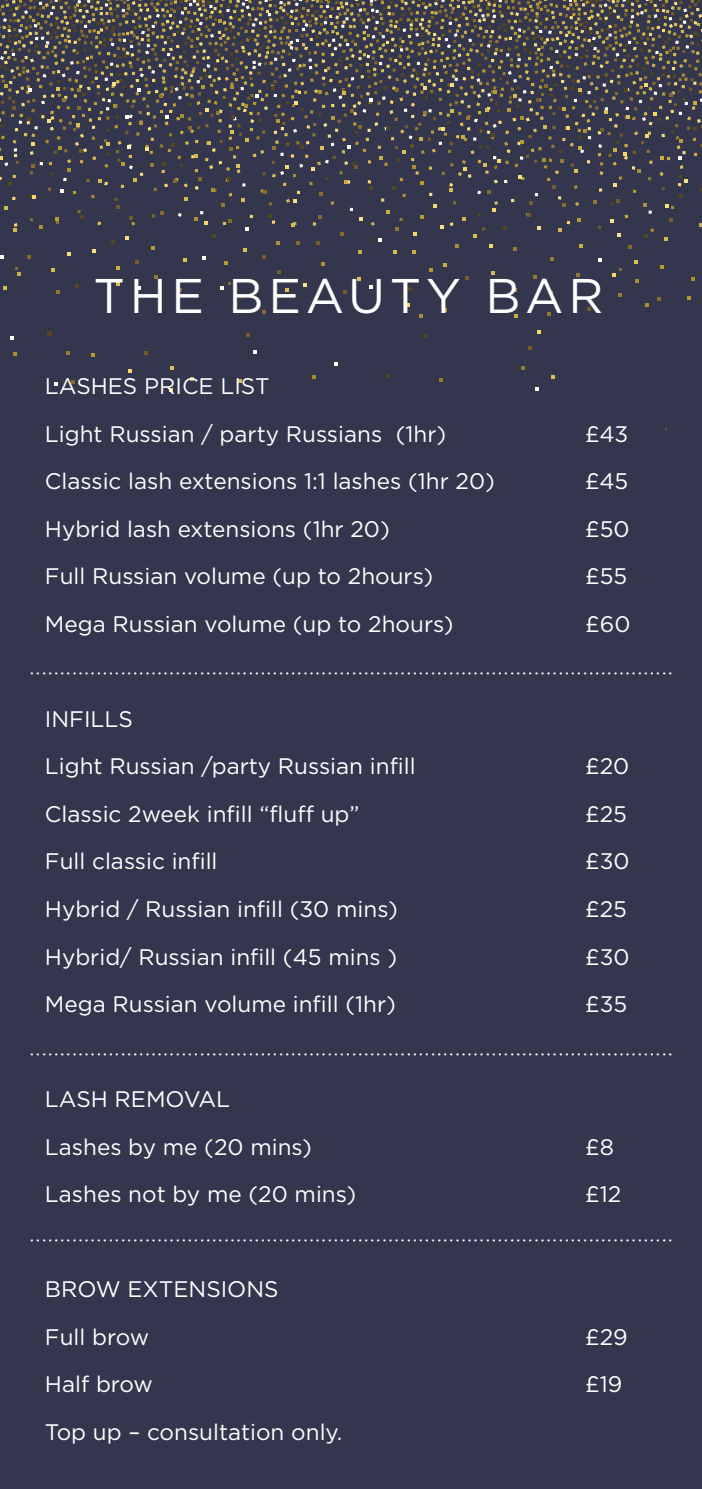
<style>
.page{position:relative;width:702px;height:1489px;background:#fff}
.page>*{position:absolute;margin:0;border:0;box-sizing:border-box;transform-origin:0 0}
.t1{font:48.5px "Gotham";letter-spacing:.1em;color:#fff}
.t2{font:22.5px/47.5px "Gotham";color:#fff}
.t3{font:22.5px "Grand Hotel";color:#fff}
</style>
<div class="page">
<div style="left:0;top:0;width:702px;height:1488px;background:#33364d"></div>
<svg style="left:170px;top:366px;width:4px;height:3px"></svg>
<svg style="left:521px;top:366px;width:3px;height:4px"></svg>
<svg style="left:169px;top:388px;width:4px;height:3px"></svg>
<svg style="left:535px;top:387px;width:3px;height:4px"></svg>
<svg style="left:190px;top:377px;width:4px;height:3px"></svg>
<svg style="left:312px;top:375px;width:4px;height:3px"></svg>
<svg style="left:54px;top:382px;width:4px;height:4px"></svg>
<svg style="left:13px;top:352px;width:4px;height:3px"></svg>
<svg style="left:11px;top:336px;width:3px;height:4px"></svg>
<svg style="left:334px;top:362px;width:3px;height:4px"></svg>
<svg style="left:238px;top:379px;width:3px;height:4px"></svg>
<svg style="left:128px;top:369px;width:3px;height:4px"></svg>
<svg style="left:91px;top:353px;width:4px;height:4px"></svg>
<svg style="left:253px;top:350px;width:4px;height:4px"></svg>
<svg style="left:537px;top:330px;width:4px;height:4px"></svg>
<svg style="left:386px;top:374px;width:4px;height:3px"></svg>
<svg style="left:439px;top:378px;width:4px;height:3px"></svg>
<svg style="left:66px;top:351px;width:4px;height:4px"></svg>
<svg style="left:47px;top:332px;width:4px;height:4px"></svg>
<svg style="left:0;top:0;width:702px;height:318px"></svg>
<h1 class="t1" style="left:93px;top:267px;width:512px">THE BEAUTY BAR</h1>
<p class="t2" style="left:45px;top:362px;width:403px">LASHES PRICE LIST<br>Light Russian / party Russians (1hr)</p>
<p class="t2" style="left:585px;top:410px;width:45px">£43</p>
<p class="t2" style="left:45px;top:457px;width:451px">Classic lash extensions 1:1 lashes (1hr 20)</p>
<p class="t2" style="left:585px;top:457px;width:45px">£45</p>
<p class="t2" style="left:45px;top:505px;width:346px">Hybrid lash extensions (1hr 20)</p>
<p class="t2" style="left:585px;top:505px;width:46px">£50</p>
<p class="t2" style="left:45px;top:552px;width:390px">Full Russian volume (up to 2hours)</p>
<p class="t2" style="left:585px;top:552px;width:44px">£55</p>
<p class="t2" style="left:45px;top:600px;width:410px">Mega Russian volume (up to 2hours)</p>
<p class="t2" style="left:585px;top:600px;width:47px">£60</p>
<p class="t3" style="left:29px;top:653px;width:645px">..........................................................................................................</p>
<p class="t2" style="left:45px;top:695px;width:372px">INFILLS<br>Light Russian /party Russian infill</p>
<p class="t2" style="left:585px;top:742px;width:46px">£20</p>
<p class="t2" style="left:45px;top:790px;width:316px">Classic 2week infill “fluff up”</p>
<p class="t2" style="left:585px;top:790px;width:43px">£25</p>
<p class="t2" style="left:45px;top:837px;width:174px">Full classic infill</p>
<p class="t2" style="left:585px;top:837px;width:46px">£30</p>
<p class="t2" style="left:45px;top:885px;width:354px">Hybrid / Russian infill (30 mins)</p>
<p class="t2" style="left:585px;top:885px;width:43px">£25</p>
<p class="t2" style="left:45px;top:932px;width:354px">Hybrid/ Russian infill (45 mins )</p>
<p class="t2" style="left:585px;top:932px;width:46px">£30</p>
<p class="t2" style="left:45px;top:980px;width:352px">Mega Russian volume infill (1hr)</p>
<p class="t2" style="left:585px;top:980px;width:43px">£35</p>
<p class="t3" style="left:29px;top:1033px;width:645px">..........................................................................................................</p>
<p class="t2" style="left:45px;top:1075px;width:268px">LASH REMOVAL<br>Lashes by me (20 mins)</p>
<p class="t2" style="left:585px;top:1122px;width:30px">£8</p>
<p class="t2" style="left:45px;top:1170px;width:313px">Lashes not by me (20 mins)</p>
<p class="t2" style="left:585px;top:1170px;width:38px">£12</p>
<p class="t3" style="left:29px;top:1219px;width:645px">..........................................................................................................</p>
<p class="t2" style="left:45px;top:1265px;width:235px">BROW EXTENSIONS<br>Full brow</p>
<p class="t2" style="left:585px;top:1312px;width:44px">£29</p>
<p class="t2" style="left:45px;top:1360px;width:109px">Half brow</p>
<p class="t2" style="left:585px;top:1360px;width:39px">£19</p>
<p class="t2" style="left:45px;top:1407px;width:299px">Top up – consultation only.</p>
</div>
